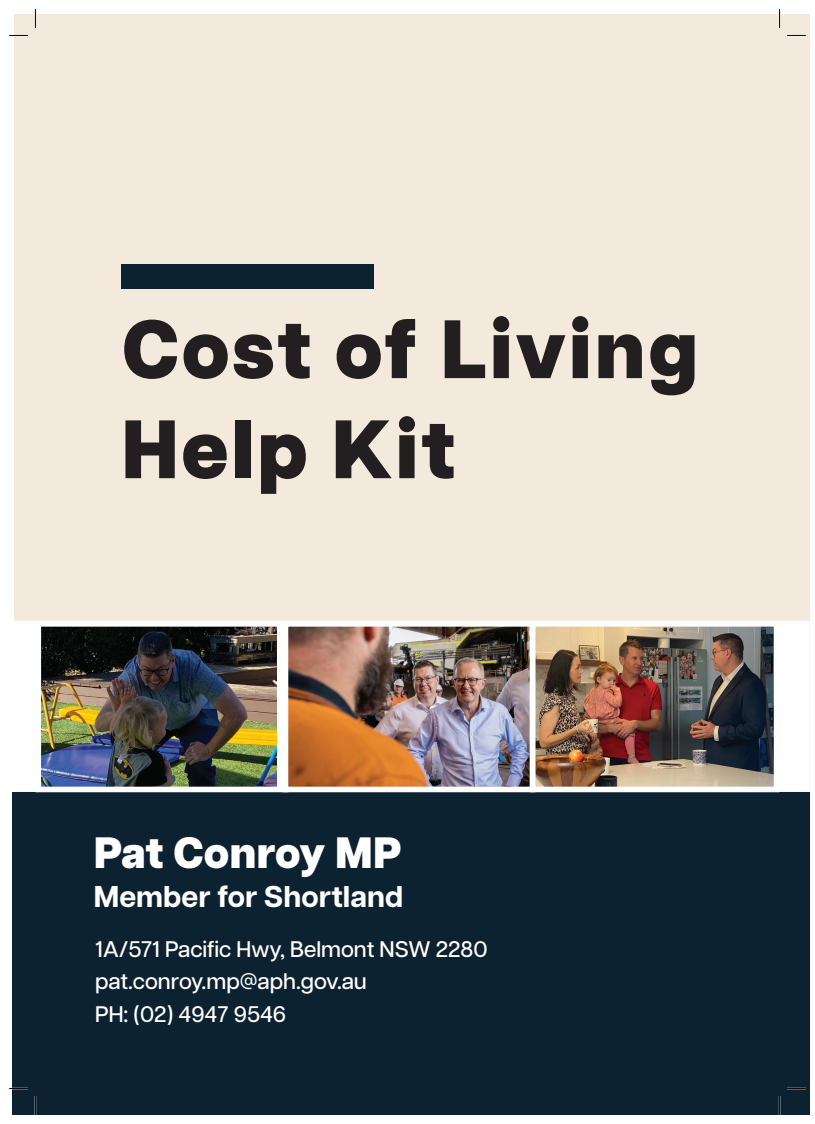
<style>
.page{position:relative;width:815px;height:1124px;background:#fff}
.page>*{position:absolute;margin:0;border:0;box-sizing:border-box;transform-origin:0 0}
.t1{font:800 82.5px/100px "Articulat CF";letter-spacing:.03em;color:#231f20}
.t2{font:800 43.75px "Articulat CF";letter-spacing:-.01em;color:#fff}
.t3{font:700 30px "Articulat CF";color:#fff}
.t4{font:500 22.5px/32.5px "Articulat CF";color:#fff}
</style>
<div class="page">
<div style="left:14px;top:14px;width:796px;height:1100px;background:#f3eadd"></div>
<div style="left:12px;top:792px;width:798px;height:322px;background:#0d2230"></div>
<div style="left:121px;top:264px;width:252px;height:24px;background:#0d2230"></div>
<div style="left:14px;top:621px;width:796px;height:171px;background:#fff"></div>
<img style="left:42px;top:628px;width:234px;height:157px">
<div style="left:35px;top:621px;width:253px;height:171px;border:6px solid #fff"></div>
<img style="left:290px;top:628px;width:482px;height:157px">
<div style="left:283px;top:621px;width:252px;height:171px;border:6px solid #fff"></div>
<div style="left:530px;top:621px;width:249px;height:171px;border:6px solid #fff"></div>
<div style="left:777px;top:622px;width:6px;height:169px;background:#fff;border-radius:3px"></div>
<div style="left:776px;top:622px;width:7px;height:169px;border:1px solid #fff;border-radius:3px"></div>
<svg style="left:9px;top:35px;width:19px;height:1px"></svg>
<svg style="left:787px;top:35px;width:19px;height:1px"></svg>
<svg style="left:9px;top:1087px;width:19px;height:2px"></svg>
<svg style="left:787px;top:1087px;width:19px;height:2px"></svg>
<svg style="left:35px;top:9px;width:1px;height:19px"></svg>
<svg style="left:35px;top:1096px;width:1px;height:18px"></svg>
<svg style="left:779px;top:9px;width:1px;height:19px"></svg>
<svg style="left:779px;top:1096px;width:1px;height:18px"></svg>
<h1 class="t1" style="left:121px;top:299px;width:579px">Cost of Living<br>Help Kit</h1>
<h2 class="t2" style="left:94px;top:819px;width:309px">Pat Conroy MP</h2>
<h3 class="t3" style="left:94px;top:874px;width:311px">Member for Shortland</h3>
<p class="t4" style="left:95px;top:931px;width:394px">1A/571 Pacific Hwy, Belmont NSW 2280 pat.conroy.mp@aph.gov.au<br>PH: (02) 4947 9546</p>
</div>
